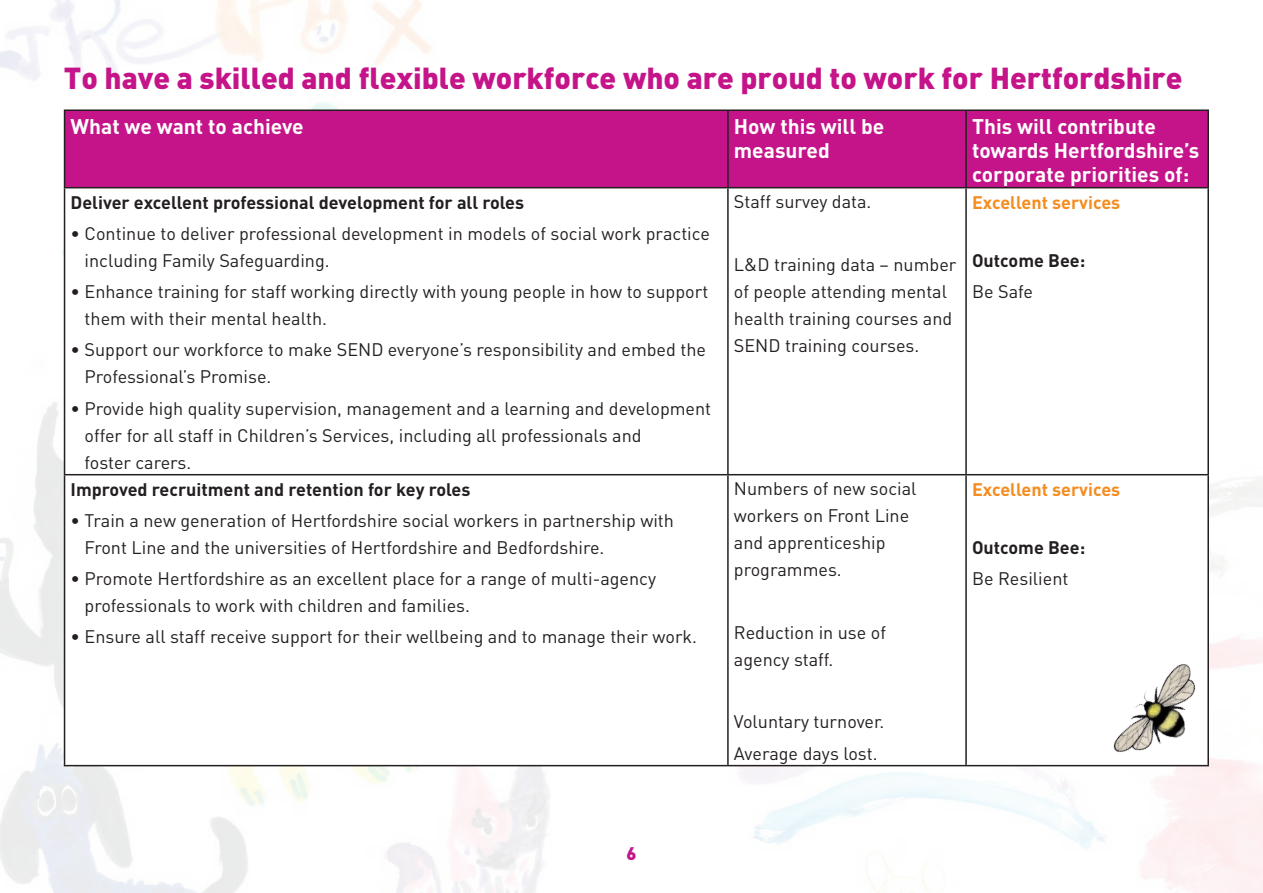
<style>
.page{position:relative;width:1263px;height:893px;background:#fff}
.page>*{position:absolute;margin:0;border:0;box-sizing:border-box;transform-origin:0 0}
.t1{font:900 30px "DIN";color:#c51489}
.t2{font:700 21px/24px "DIN";color:#fff}
.t3{font:18px/27px "DIN";color:#231f20}
.t4{font:700 18px/31.2px "DIN";color:#231f20}
.t5{font:700 18px "DIN";color:#f48c1f}
.t6{font:900 18px "DIN";color:#c51489}
.s1{font-weight:400}
</style>
<div class="page">
<img style="left:0;top:0;width:620px;height:893px">
<img style="left:35px;top:780px;width:43px;height:40px">
<svg style="left:51px;top:740px;width:11px;height:11px"></svg>
<svg style="left:0;top:546px;width:6px;height:18px"></svg>
<svg style="left:473px;top:856px;width:6px;height:11px"></svg>
<div style="left:65px;top:172px;width:1144px;height:593px;background:#fff"></div>
<div style="left:65px;top:110px;width:663px;height:78px;background:#c51489"></div>
<div style="left:728px;top:110px;width:238px;height:78px;background:#c51489"></div>
<div style="left:966px;top:110px;width:242px;height:78px;background:#c51489"></div>
<hr style="left:64px;top:109px;width:664px;height:2px;background:#231f20">
<hr style="left:64px;top:111px;width:1px;height:76px;background:#231f20">
<hr style="left:728px;top:109px;width:238px;height:2px;background:#231f20">
<hr style="left:727px;top:111px;width:2px;height:76px;background:#231f20">
<hr style="left:966px;top:109px;width:243px;height:2px;background:#231f20">
<hr style="left:965px;top:111px;width:2px;height:76px;background:#231f20">
<hr style="left:1207px;top:111px;width:2px;height:76px;background:#231f20">
<hr style="left:64px;top:187px;width:664px;height:1px;background:#231f20">
<hr style="left:64px;top:188px;width:1px;height:286px;background:#231f20">
<hr style="left:728px;top:187px;width:238px;height:1px;background:#231f20">
<hr style="left:727px;top:188px;width:2px;height:286px;background:#231f20">
<hr style="left:966px;top:187px;width:243px;height:1px;background:#231f20">
<hr style="left:965px;top:188px;width:2px;height:286px;background:#231f20">
<hr style="left:1207px;top:188px;width:2px;height:286px;background:#231f20">
<hr style="left:64px;top:474px;width:664px;height:1px;background:#231f20">
<hr style="left:64px;top:475px;width:1px;height:290px;background:#231f20">
<hr style="left:728px;top:474px;width:238px;height:1px;background:#231f20">
<hr style="left:727px;top:475px;width:2px;height:290px;background:#231f20">
<hr style="left:966px;top:474px;width:243px;height:1px;background:#231f20">
<hr style="left:965px;top:475px;width:2px;height:290px;background:#231f20">
<hr style="left:1207px;top:475px;width:2px;height:290px;background:#231f20">
<hr style="left:64px;top:765px;width:664px;height:1px;background:#231f20">
<hr style="left:728px;top:765px;width:238px;height:1px;background:#231f20">
<hr style="left:966px;top:765px;width:243px;height:1px;background:#231f20">
<img style="left:1098px;top:648px;width:124px;height:133px">
<p class="t1" style="left:64px;top:58px;width:1120px">To have a skilled and flexible workforce who are proud to work for Hertfordshire</p>
<p class="t2" style="left:71px;top:113px;width:235px">What we want to achieve</p>
<p class="t2" style="left:734px;top:113px;width:152px">How this will be measured</p>
<p class="t2" style="left:972px;top:113px;width:229px">This will contribute towards Hertfordshire’s corporate priorities of:</p>
<p class="t4" style="left:71px;top:186px;width:455px">Deliver excellent professional development for all roles</p>
<p class="t3" style="left:85px;top:220px;width:627px;text-indent:-14px">• Continue to deliver professional development in models of social work practice including Family Safeguarding.</p>
<p class="t3" style="left:85px;top:278px;width:625px;text-indent:-14px">• Enhance training for staff working directly with young people in how to support them with their mental health.</p>
<p class="t3" style="left:85px;top:336px;width:623px;text-indent:-14px">• Support our workforce to make SEND everyone’s responsibility and embed the<br>Professional’s Promise.</p>
<p class="t3" style="left:85px;top:394px;width:628px;text-indent:-14px">• Provide high quality supervision, management and a learning and development offer for all staff in Children’s Services, including all professionals and<br>foster carers.</p>
<p class="t3" style="left:734px;top:188px;width:139px">Staff survey data.</p>
<p class="t5" style="left:972px;top:190px;width:150px">Excellent services</p>
<p class="t4" style="left:972px;top:244px;width:115px">Outcome Bee:<br><span class="s1">Be Safe</span></p>
<p class="t3" style="left:734px;top:250px;width:224px">L&amp;D training data – number of people attending mental health training courses and<br>SEND training courses.</p>
<p class="t4" style="left:71px;top:473px;width:401px">Improved recruitment and retention for key roles</p>
<p class="t3" style="left:85px;top:506px;width:591px;text-indent:-14px">• Train a new generation of Hertfordshire social workers in partnership with<br>Front Line and the universities of Hertfordshire and Bedfordshire.</p>
<p class="t3" style="left:85px;top:565px;width:573px;text-indent:-14px">• Promote Hertfordshire as an excellent place for a range of multi-agency professionals to work with children and families.</p>
<p class="t3" style="left:71px;top:623px;width:628px">• Ensure all staff receive support for their wellbeing and to manage their work.</p>
<p class="t6" style="left:626px;top:842px;width:12px">6</p>
<p class="t3" style="left:734px;top:475px;width:184px">Numbers of new social workers on Front Line and apprenticeship programmes.</p>
<p class="t3" style="left:734px;top:618px;width:154px">Reduction in use of agency staff.</p>
<p class="t3" style="left:734px;top:706px;width:152px;line-height:31.2px">Voluntary turnover.<br>Average days lost.</p>
<p class="t5" style="left:972px;top:477px;width:150px">Excellent services</p>
<p class="t4" style="left:972px;top:531px;width:115px">Outcome Bee:<br><span class="s1">Be Resilient</span></p>
</div>
